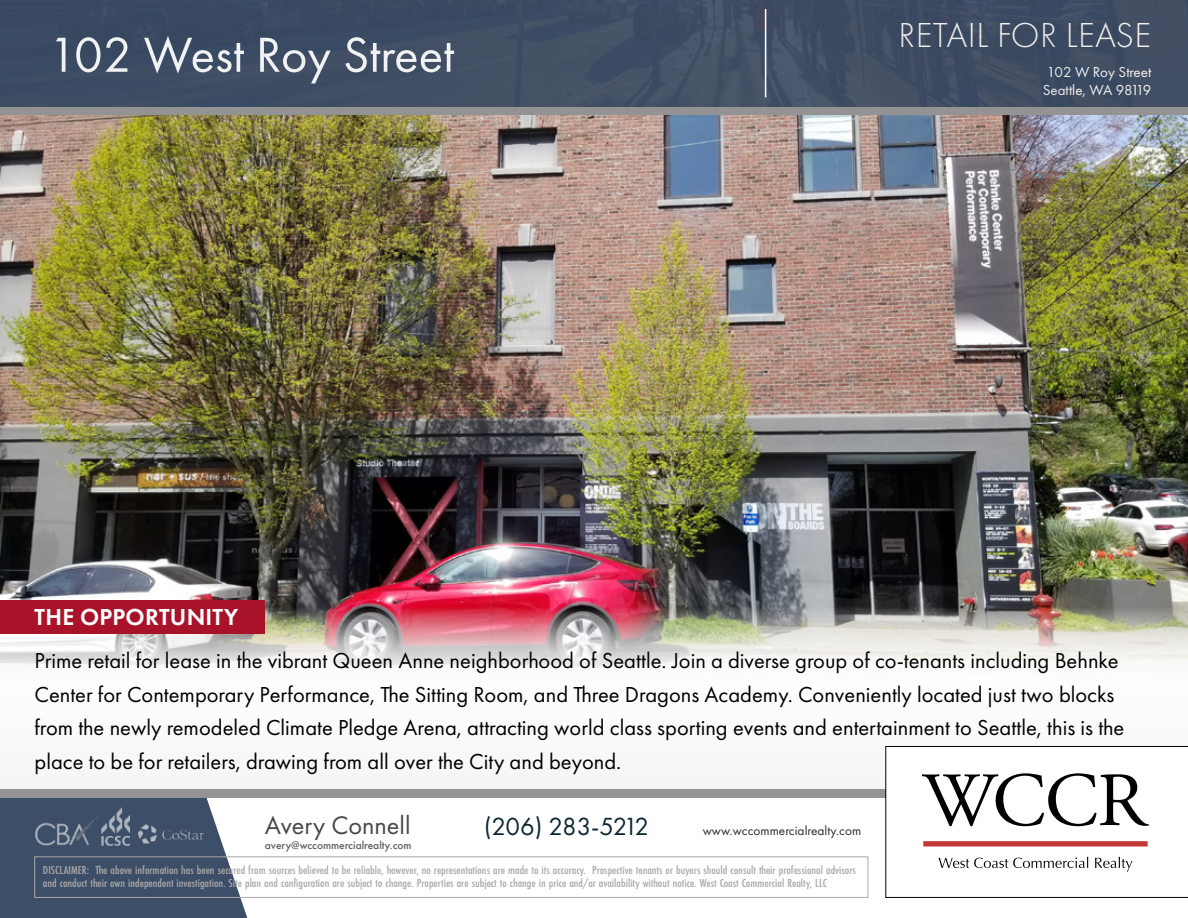
<style>
.page{position:relative;width:1188px;height:918px;background:#fff}
.page>*{position:absolute;margin:0;border:0;box-sizing:border-box;transform-origin:0 0}
.t1{font:51px "Futura PT";color:#fff}
.t2{font:300 36px "Futura PT";letter-spacing:.01em;color:#fff}
.t3{font:26.25px "Futura PT";color:#484848}
.t4{font:25.8px "Futura PT";letter-spacing:-.04em;color:#0d2631}
.t5{font:600 24px "Futura PT";letter-spacing:.01em;color:#fff}
.t6{font:22.5px/33.6px "Futura PT";color:#000}
.t7{font:15px/18px "Futura PT";color:#fff}
.t8{font:13.35px "Futura PT";color:#2c2c2c}
.t9{font:500 12px/13.5px "Futura PT Cond";color:#aca8a8;scale:1.09 1}
.t10{font:500 11.55px "Futura PT";color:#606060}
</style>
<div class="page">
<img style="left:0;top:115px;width:1188px;height:508px">
<div style="left:0;top:600px;width:265px;height:34px;background:#a9132a"></div>
<svg style="left:0;top:623px;width:1188px;height:166px"></svg>
<div style="left:0;top:796px;width:1188px;height:122px;background:#3c4e68"></div>
<div style="left:205px;top:797px;width:983px;height:121px;background:#fff"></div>
<div style="left:0;top:789px;width:1188px;height:8px;background:#939393"></div>
<div style="left:886px;top:746px;width:302px;height:152px;background:#fff"></div>
<div style="left:34px;top:857px;width:834px;height:41px;border:1px solid #aca8a8"></div>
<svg style="left:922px;top:773px;width:227px;height:53px"></svg>
<div style="left:923px;top:841px;width:225px;height:5px;background:#c43835"></div>
<svg style="left:938px;top:857px;width:194px;height:15px;background:#d9d9d9"></svg>
<svg style="left:0;top:0;width:1188px;height:107px;background:#3e4c63"></svg>
<hr style="left:765px;top:9px;width:1px;height:88px;background:#fff">
<div style="left:0;top:107px;width:1188px;height:8px;background:#939393"></div>
<img style="left:138px;top:815px;width:73px;height:29px">
<img style="left:35px;top:815px;width:68px;height:31px">
<img style="left:102px;top:807px;width:28px;height:38px">
<h1 class="t1" style="left:48px;top:25px;width:407px">102 West Roy Street</h1>
<h2 class="t2" style="left:899px;top:14px;width:254px">RETAIL FOR LEASE</h2>
<p class="t7" style="left:1043px;top:63px;width:110px">102 W Roy Street<br>Seattle, WA 98119</p>
<p class="t5" style="left:35px;top:602px;width:205px">THE OPPORTUNITY</p>
<p class="t6" style="left:34px;top:644px;width:1091px">Prime retail for lease in the vibrant Queen Anne neighborhood of Seattle. Join a diverse group of co-tenants including Behnke Center for Contemporary Performance, The Sitting Room, and Three Dragons Academy. Conveniently located just two blocks from the newly remodeled Climate Pledge Arena, attracting world class sporting events and entertainment to Seattle, this is the place to be for retailers, drawing from all over the City and beyond.</p>
<p class="t3" style="left:265px;top:810px;width:147px">Avery Connell</p>
<p class="t4" style="left:484px;top:812px;width:166px">(206) 283-5212</p>
<p class="t8" style="left:703px;top:823px;width:160px">www.wccommercialrealty.com</p>
<p class="t9" style="left:43px;top:863px;width:747px">DISCLAIMER: The above information has been secured from sources believed to be reliable, however, no representations are made to its accuracy. Prospective tenants or buyers should consult their professional advisors and conduct their own independent investigation. Site plan and configuration are subject to change. Properties are subject to change in price and/or availability without notice. West Coast Commercial Realty, LLC</p>
<p class="t10" style="left:265px;top:839px;width:148px">avery@wccommercialrealty.com</p>
</div>
